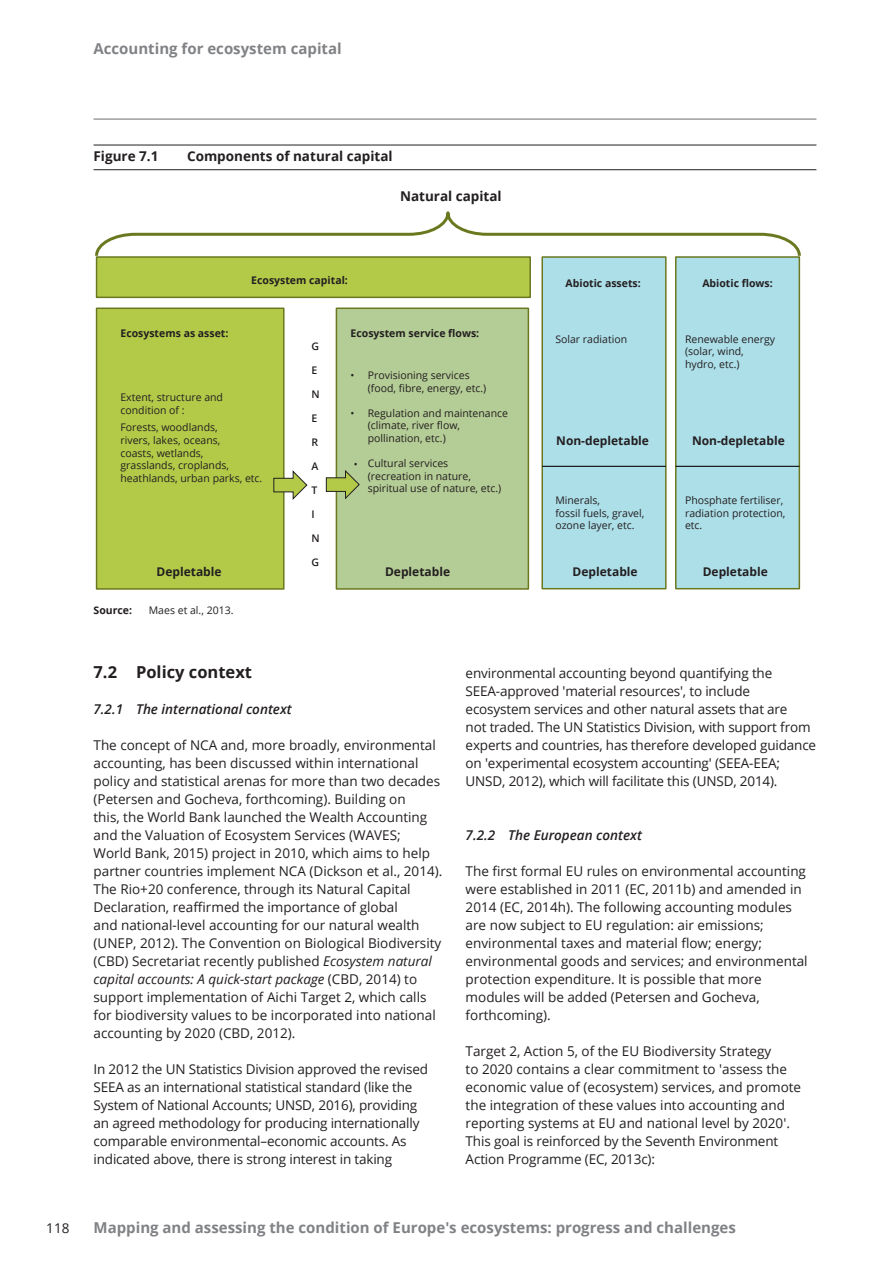
<style>
.page{position:relative;width:893px;height:1263px;background:#fff}
.page>*{position:absolute;margin:0;border:0;box-sizing:border-box;transform-origin:0 0}
.Heading_2{font:700 16.5px "Open Sans";color:#231f20}
.t1{font:700 15px "Open Sans";color:#808285}
.Body_Text{font:13.5px/18px "Open Sans";color:#231f20}
.Heading_3{font:italic 600 13.5px "Open Sans";color:#231f20}
.Figure_Title{font:700 13.5px "Open Sans";color:#231f20}
.t2{font:700 12px "Open Sans";color:#231f20}
.Note_Source{font:10.5px/12.6px "Open Sans";color:#231f20}
.Note_Source-2{font:700 10.5px "Open Sans";color:#231f20}
.t3{font:600 10.5px "Open Sans";color:#231f20}
.s1{font-style:italic}
</style>
<div class="page">
<hr style="left:94px;top:119px;width:722px;height:1px;background:#6c6d70">
<hr style="left:94px;top:145px;width:722px;height:1px;background:#231f20">
<hr style="left:94px;top:169px;width:722px;height:1px;background:#231f20">
<div style="left:542px;top:257px;width:124px;height:332px;background:#addfe9"></div>
<div style="left:541px;top:256px;width:126px;height:333px;border:2px solid #6b781f"></div>
<svg style="left:95px;top:211px;width:706px;height:48px"></svg>
<div style="left:676px;top:257px;width:123px;height:332px;background:#addfe9"></div>
<div style="left:675px;top:256px;width:125px;height:333px;border:2px solid #6b781f"></div>
<div style="left:97px;top:308px;width:187px;height:281px;background:#b3ca49"></div>
<div style="left:96px;top:307px;width:189px;height:283px;border:2px solid #6b781f"></div>
<div style="left:336px;top:308px;width:192px;height:281px;background:#b4cc95"></div>
<div style="left:336px;top:307px;width:193px;height:283px;border:2px solid #6b781f"></div>
<div style="left:97px;top:257px;width:433px;height:40px;background:#b3ca49"></div>
<div style="left:96px;top:256px;width:435px;height:42px;border:2px solid #6b781f"></div>
<svg style="left:326px;top:469px;width:34px;height:31px"></svg>
<svg style="left:273px;top:470px;width:35px;height:30px"></svg>
<hr style="left:542px;top:466px;width:124px;height:1px;background:#050504">
<hr style="left:676px;top:466px;width:123px;height:1px;background:#050504">
<p class="t1" style="left:94px;top:38px;width:250px">Accounting for ecosystem capital</p>
<p class="Figure_Title" style="left:94px;top:147px;width:66px">Figure 7.1</p>
<p class="Figure_Title" style="left:187px;top:147px;width:207px">Components of natural capital</p>
<p class="Figure_Title" style="left:400px;top:186px;width:103px">Natural capital</p>
<p class="Note_Source-2" style="left:251px;top:272px;width:98px">Ecosystem capital:</p>
<p class="Note_Source-2" style="left:566px;top:276px;width:77px">Abiotic assets:</p>
<p class="Note_Source-2" style="left:702px;top:276px;width:72px">Abiotic flows:</p>
<p class="Note_Source-2" style="left:351px;top:326px;width:130px">Ecosystem service flows:</p>
<p class="Note_Source" style="left:351px;top:368px;width:5px">•</p>
<p class="Note_Source" style="left:351px;top:406px;width:5px">•</p>
<p class="Note_Source-2" style="left:120px;top:326px;width:110px">Ecosystems as asset:</p>
<p class="Note_Source" style="left:555px;top:332px;width:73px">Solar radiation</p>
<p class="Note_Source" style="left:685px;top:332px;width:91px">Renewable energy (solar, wind, hydro, etc.)</p>
<p class="t3" style="left:311px;top:339px;width:9px">G</p>
<p class="t3" style="left:311px;top:363px;width:7px">E</p>
<p class="t3" style="left:311px;top:387px;width:10px">N</p>
<p class="t3" style="left:311px;top:411px;width:7px">E</p>
<p class="t3" style="left:311px;top:435px;width:8px">R</p>
<p class="t3" style="left:311px;top:459px;width:8px">A</p>
<p class="t3" style="left:311px;top:483px;width:7px">T</p>
<p class="t3" style="left:311px;top:507px;width:5px">I</p>
<p class="t3" style="left:311px;top:531px;width:10px">N</p>
<p class="t3" style="left:311px;top:555px;width:9px">G</p>
<p class="Note_Source" style="left:368px;top:368px;width:120px">Provisioning services (food, fibre, energy, etc.)</p>
<p class="Note_Source" style="left:368px;top:406px;width:142px">Regulation and maintenance (climate, river flow, pollination, etc.)</p>
<p class="Note_Source" style="left:368px;top:457px;width:135px">Cultural services (recreation in nature, spiritual use of nature, etc.)</p>
<p class="Note_Source" style="left:120px;top:391px;width:104px">Extent, structure and condition of :</p>
<p class="Note_Source" style="left:120px;top:421px;width:143px">Forests, woodlands,<br>rivers, lakes, oceans,<br>coasts, wetlands,<br>grasslands, croplands, heathlands, urban parks, etc.</p>
<p class="t2" style="left:556px;top:432px;width:94px">Non-depletable</p>
<p class="t2" style="left:692px;top:432px;width:94px">Non-depletable</p>
<p class="Note_Source" style="left:354px;top:457px;width:5px">•</p>
<p class="Note_Source" style="left:685px;top:494px;width:102px">Phosphate fertiliser, radiation protection, etc.</p>
<p class="Note_Source" style="left:555px;top:494px;width:91px">Minerals,<br>fossil fuels, gravel, ozone layer, etc.</p>
<p class="t2" style="left:156px;top:563px;width:67px">Depletable</p>
<p class="t2" style="left:385px;top:563px;width:67px">Depletable</p>
<p class="t2" style="left:573px;top:563px;width:67px">Depletable</p>
<p class="t2" style="left:703px;top:563px;width:67px">Depletable</p>
<p class="Note_Source-2" style="left:94px;top:602px;width:40px">Source:</p>
<p class="Note_Source" style="left:149px;top:603px;width:86px">Maes et al., 2013.</p>
<p class="Heading_2" style="left:94px;top:660px;width:160px">7.2 Policy context</p>
<p class="Heading_3" style="left:94px;top:700px;width:200px">7.2.1 The international context</p>
<p class="Body_Text" style="left:94px;top:736px;width:350px">The concept of NCA and, more broadly, environmental accounting, has been discussed within international policy and statistical arenas for more than two decades (Petersen and Gocheva, forthcoming). Building on<br>this, the World Bank launched the Wealth Accounting and the Valuation of Ecosystem Services (WAVES;<br>World Bank, 2015) project in 2010, which aims to help partner countries implement NCA (Dickson et al., 2014).<br>The Rio+20 conference, through its Natural Capital Declaration, reaffirmed the importance of global<br>and national-level accounting for our natural wealth (UNEP, 2012). The Convention on Biological Biodiversity (CBD) Secretariat recently published <span class="s1">Ecosystem natural capital accounts: A quick-start package</span> (CBD, 2014) to support implementation of Aichi Target 2, which calls for biodiversity values to be incorporated into national accounting by 2020 (CBD, 2012).</p>
<p class="Body_Text" style="left:94px;top:1060px;width:336px">In 2012 the UN Statistics Division approved the revised SEEA as an international statistical standard (like the System of National Accounts; UNSD, 2016), providing an agreed methodology for producing internationally comparable environmental–economic accounts. As indicated above, there is strong interest in taking</p>
<p class="Body_Text" style="left:466px;top:664px;width:352px">environmental accounting beyond quantifying the SEEA‑approved 'material resources', to include ecosystem services and other natural assets that are<br>not traded. The UN Statistics Division, with support from experts and countries, has therefore developed guidance on 'experimental ecosystem accounting' (SEEA‑EEA; UNSD, 2012), which will facilitate this (UNSD, 2014).</p>
<p class="Heading_3" style="left:466px;top:826px;width:178px">7.2.2 The European context</p>
<p class="Body_Text" style="left:466px;top:862px;width:344px">The first formal EU rules on environmental accounting were established in 2011 (EC, 2011b) and amended in 2014 (EC, 2014h). The following accounting modules are now subject to EU regulation: air emissions; environmental taxes and material flow; energy; environmental goods and services; and environmental protection expenditure. It is possible that more modules will be added (Petersen and Gocheva, forthcoming).</p>
<p class="Body_Text" style="left:466px;top:1042px;width:337px">Target 2, Action 5, of the EU Biodiversity Strategy<br>to 2020 contains a clear commitment to 'assess the economic value of (ecosystem) services, and promote the integration of these values into accounting and reporting systems at EU and national level by 2020'.<br>This goal is reinforced by the Seventh Environment Action Programme (EC, 2013c):</p>
<p class="Body_Text" style="left:46px;top:1219px;width:25px">118</p>
<p class="t1" style="left:94px;top:1217px;width:644px">Mapping and assessing the condition of Europe's ecosystems: progress and challenges</p>
</div>
